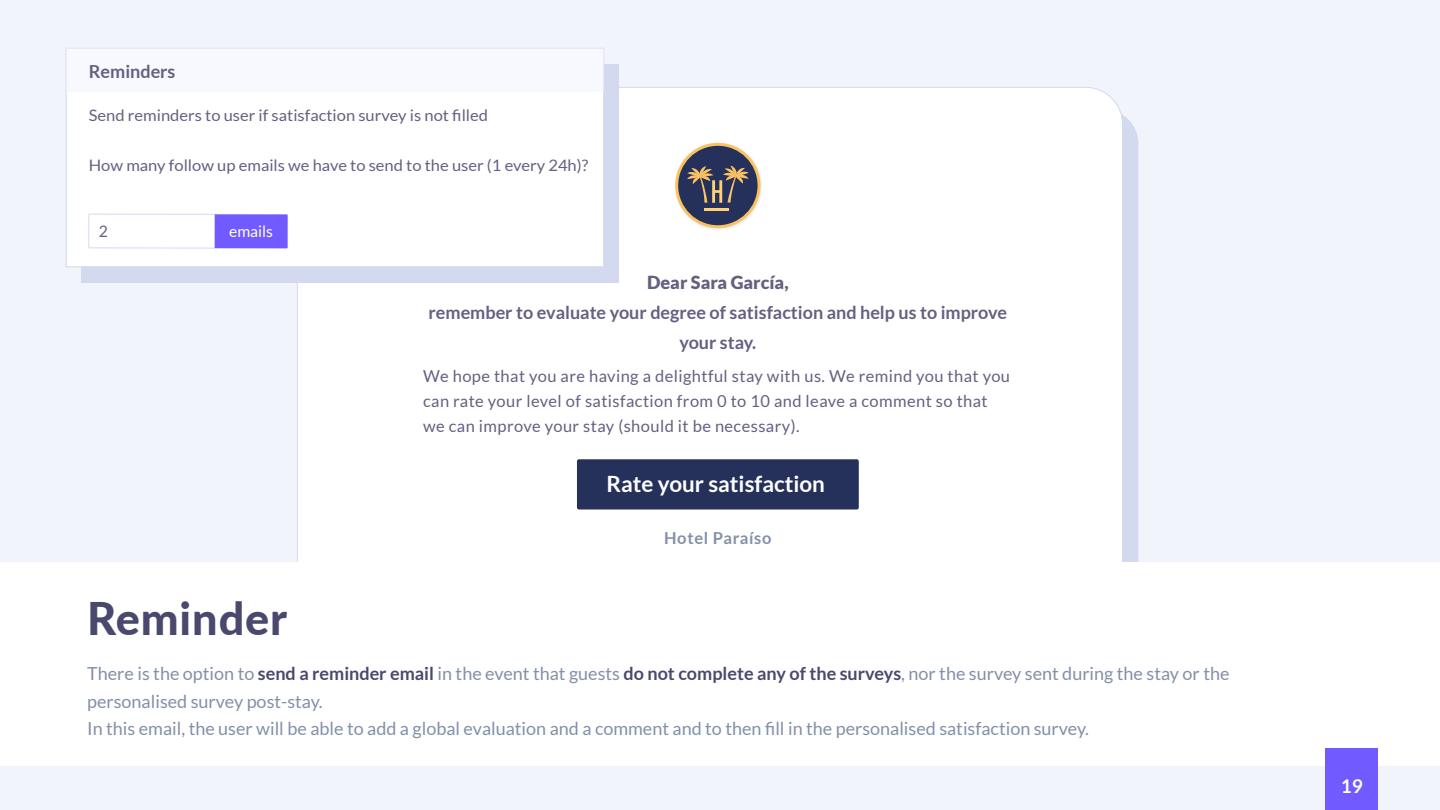
<style>
.page{position:relative;width:1440px;height:810px;background:#fff}
.page>*{position:absolute;margin:0;border:0;box-sizing:border-box;transform-origin:0 0}
.t1{font:800 45px "Lato";letter-spacing:.02em;color:#49496d}
.t2{font:700 22.42px "Lato";color:#fff}
.t3{font:700 18.98px "Lato";color:#fff}
.t4{font:18px/27.8px "Lato";color:#8390a8}
.t5{font:700 18px/30px "Lato";color:#656081;text-align:center}
.t6{font:900 18px "Lato";color:#656081}
.t7{font:16.5px/25.2px "Lato";letter-spacing:.025em;color:#656081}
.t8{font:700 16.5px "Lato";letter-spacing:.04em;color:#8390a8}
.t9{font:15.75px "Lato";color:#656081;scale:1.05 1}
.t10{font:15.75px "Lato";color:#fff}
.t11{font:15.75px "Lato";color:#656081}
.s1{font-weight:700;color:#49496d}
</style>
<div class="page">
<div style="left:0;top:0;width:1439px;height:562px;background:#f2f4fc"></div>
<div style="left:297px;top:87px;width:826px;height:475px;background:#fff"></div>
<img style="left:673px;top:141px;width:91px;height:90px">
<svg style="left:675px;top:143px;width:86px;height:85px"></svg>
<div style="left:678px;top:146px;width:80px;height:79px;background:#25315a;border-radius:50%"></div>
<svg style="left:687px;top:166px;width:62px;height:37px"></svg>
<hr style="left:705px;top:208px;width:24px;height:3px;background:#ffd173">
<div style="left:577px;top:459px;width:282px;height:51px;background:#25315a;border-radius:2px"></div>
<div style="left:82px;top:64px;width:537px;height:218px;background:#d3daef"></div>
<div style="left:66px;top:48px;width:538px;height:219px;background:#fff;border:1px solid #d3daef"></div>
<div style="left:66px;top:48px;width:538px;height:44px;background:#f8f9fe"></div>
<svg style="left:88px;top:214px;width:200px;height:69px"></svg>
<div style="left:215px;top:214px;width:73px;height:34px;background:#715aff"></div>
<div style="left:0;top:766px;width:1440px;height:44px;background:#f2f4fc"></div>
<div style="left:1326px;top:749px;width:52px;height:61px;background:#715aff"></div>
<p class="t5" style="left:89px;top:56px;width:88px">Reminders</p>
<p class="t9" style="left:89px;top:107px;width:382px">Send reminders to user if satisfaction survey is not filled</p>
<p class="t9" style="left:89px;top:156px;width:477px">How many follow up emails we have to send to the user (1 every 24h)?</p>
<p class="t11" style="left:99px;top:222px;width:11px">2</p>
<p class="t10" style="left:229px;top:222px;width:46px">emails</p>
<p class="t6" style="left:647px;top:272px;width:143px">Dear Sara García,</p>
<p class="t5" style="left:429px;top:297px;width:580px">remember to evaluate your degree of satisfaction and help us to improve your stay.</p>
<p class="t7" style="left:423px;top:363px;width:589px">We hope that you are having a delightful stay with us. We remind you that you can rate your level of satisfaction from 0 to 10 and leave a comment so that we can improve your stay (should it be necessary).</p>
<p class="t2" style="left:607px;top:471px;width:220px">Rate your satisfaction</p>
<p class="t8" style="left:664px;top:529px;width:109px">Hotel Paraíso</p>
<h1 class="t1" style="left:87px;top:585px;width:202px">Reminder</h1>
<p class="t4" style="left:87px;top:659px;width:1144px">There is the option to <span class="s1">send a reminder email</span> in the event that guests <span class="s1">do not complete any of the surveys</span>, nor the survey sent during the stay or the personalised survey post-stay.<br>In this email, the user will be able to add a global evaluation and a comment and to then fill in the personalised satisfaction survey.</p>
<p class="t3" style="left:1341px;top:776px;width:23px">19</p>
</div>
